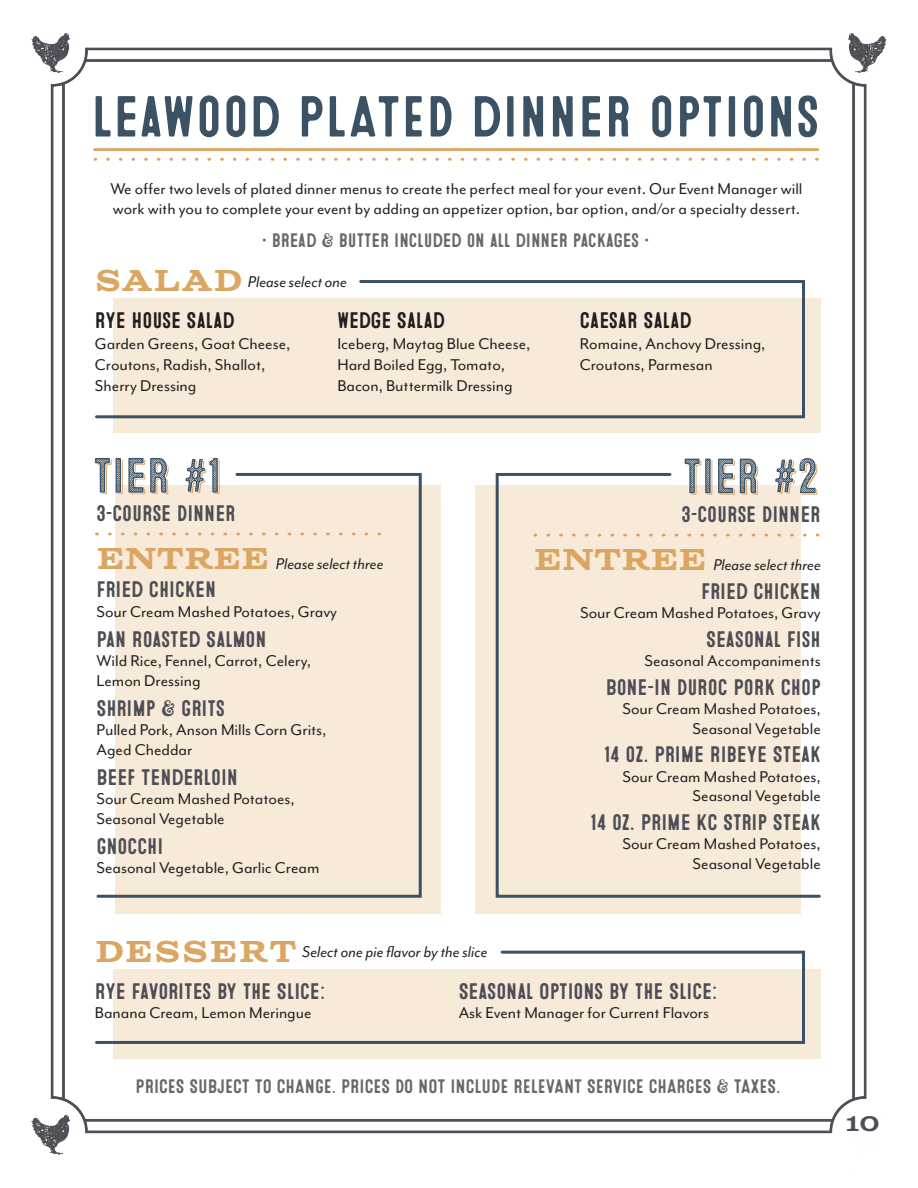
<style>
.page{position:relative;width:918px;height:1188px;background:#fff}
.page>*{position:absolute;margin:0;border:0;box-sizing:border-box;transform-origin:0 0}
.t1{font:57.75px "Microbrew Soft One";letter-spacing:.02em;color:#3b5164}
.t2{font:22.5px "Microbrew Soft One";color:#4d4e56}
.t3{font:22.5px "Microbrew Soft One";color:#231f20}
.t4{font:700 21px "Columbia Titling";color:#4d4e56}
.t5{font:19.5px "Microbrew Soft One";color:#6c6763}
.t6{font:18px/19.5px "Mr Eaves Mod OT";color:#231f20}
.t7{font:italic 18px "Mr Eaves Mod OT";color:#231f20}
.s1{font-family:"Columbia Titling";font-weight:700;font-style:normal;font-size:30px;color:#dba662}
</style>
<div class="page">
<img style="left:31px;top:33px;width:856px;height:1122px">
<hr style="left:93px;top:148px;width:726px;height:3px;background:#dba662">
<svg style="left:95px;top:158px;width:722px;height:3px"></svg>
<div style="left:114px;top:299px;width:707px;height:134px;background:#f7ead8"></div>
<svg style="left:94px;top:279px;width:713px;height:141px"></svg>
<div style="left:114px;top:969px;width:707px;height:90px;background:#f7ead8"></div>
<svg style="left:94px;top:949px;width:713px;height:96px"></svg>
<div style="left:115px;top:486px;width:325px;height:428px;background:#f7ead8"></div>
<svg style="left:95px;top:471px;width:328px;height:428px"></svg>
<svg style="left:96px;top:533px;width:284px;height:2px"></svg>
<div style="left:476px;top:486px;width:325px;height:428px;background:#f7ead8"></div>
<svg style="left:494px;top:471px;width:328px;height:428px"></svg>
<svg style="left:535px;top:534px;width:283px;height:2px"></svg>
<svg style="left:95px;top:458px;width:74px;height:36px"></svg>
<svg style="left:185px;top:458px;width:35px;height:36px"></svg>
<svg style="left:685px;top:459px;width:27px;height:36px"></svg>
<svg style="left:718px;top:459px;width:40px;height:36px"></svg>
<svg style="left:775px;top:458px;width:42px;height:37px"></svg>
<p class="t1" style="left:91px;top:84px;width:730px">LEAWOOD PLATED DINNER OPTIONS</p>
<p class="t6" style="left:110px;top:180px;width:694px">We offer two levels of plated dinner menus to create the perfect meal for your event. Our Event Manager will work with you to complete your event by adding an appetizer option, bar option, and/or a specialty dessert.</p>
<p class="t5" style="left:262px;top:229px;width:389px">• BREAD &amp; BUTTER INCLUDED ON ALL DINNER PACKAGES •</p>
<p class="t7" style="left:95px;top:272px;width:254px"><span class="s1">SALAD</span> Please select one</p>
<p class="t3" style="left:95px;top:308px;width:141px">RYE HOUSE SALAD</p>
<p class="t6" style="left:95px;top:334px;width:197px;line-height:21px">Garden Greens, Goat Cheese,<br>Croutons, Radish, Shallot,<br>Sherry Dressing</p>
<p class="t3" style="left:337px;top:308px;width:109px">WEDGE SALAD</p>
<p class="t6" style="left:337px;top:334px;width:195px;line-height:21px">Iceberg, Maytag Blue Cheese,<br>Hard Boiled Egg, Tomato,<br>Bacon, Buttermilk Dressing</p>
<p class="t3" style="left:580px;top:308px;width:113px">CAESAR SALAD</p>
<p class="t6" style="left:580px;top:334px;width:187px;line-height:21px">Romaine, Anchovy Dressing,<br>Croutons, Parmesan</p>
<p class="t2" style="left:96px;top:500px;width:141px">3-COURSE DINNER</p>
<p class="t7" style="left:96px;top:553px;width:289px"><span class="s1">ENTREE</span> Please select three</p>
<p class="t2" style="left:96px;top:576px;width:121px">FRIED CHICKEN</p>
<p class="t6" style="left:96px;top:602px;width:242px">Sour Cream Mashed Potatoes, Gravy</p>
<p class="t2" style="left:96px;top:626px;width:171px">PAN ROASTED SALMON</p>
<p class="t6" style="left:96px;top:651px;width:216px">Wild Rice, Fennel, Carrot, Celery,<br>Lemon Dressing</p>
<p class="t2" style="left:96px;top:695px;width:130px">SHRIMP &amp; GRITS</p>
<p class="t6" style="left:96px;top:720px;width:232px">Pulled Pork, Anson Mills Corn Grits,<br>Aged Cheddar</p>
<p class="t2" style="left:96px;top:764px;width:143px">BEEF TENDERLOIN</p>
<p class="t6" style="left:96px;top:789px;width:200px">Sour Cream Mashed Potatoes,<br>Seasonal Vegetable</p>
<p class="t2" style="left:96px;top:833px;width:68px">GNOCCHI</p>
<p class="t6" style="left:96px;top:858px;width:224px">Seasonal Vegetable, Garlic Cream</p>
<p class="t2" style="left:681px;top:501px;width:141px">3-COURSE DINNER</p>
<p class="t7" style="left:534px;top:555px;width:289px"><span class="s1">ENTREE</span> Please select three</p>
<p class="t2" style="left:701px;top:578px;width:121px">FRIED CHICKEN</p>
<p class="t6" style="left:580px;top:603px;width:242px">Sour Cream Mashed Potatoes, Gravy</p>
<p class="t2" style="left:706px;top:626px;width:116px">SEASONAL FISH</p>
<p class="t6" style="left:645px;top:651px;width:178px">Seasonal Accompaniments</p>
<p class="t2" style="left:606px;top:674px;width:217px">BONE-IN DUROC PORK CHOP</p>
<p class="t6" style="left:622px;top:699px;width:200px;text-align:right">Sour Cream Mashed Potatoes,<br>Seasonal Vegetable</p>
<p class="t2" style="left:604px;top:741px;width:218px">14 OZ. PRIME RIBEYE STEAK</p>
<p class="t6" style="left:622px;top:767px;width:200px;text-align:right">Sour Cream Mashed Potatoes,<br>Seasonal Vegetable</p>
<p class="t2" style="left:591px;top:809px;width:232px">14 OZ. PRIME KC STRIP STEAK</p>
<p class="t6" style="left:622px;top:834px;width:200px;text-align:right">Sour Cream Mashed Potatoes,<br>Seasonal Vegetable</p>
<p class="t7" style="left:95px;top:942px;width:394px"><span class="s1">DESSERT</span> Select one pie flavor by the slice</p>
<p class="t2" style="left:95px;top:978px;width:232px">RYE FAVORITES BY THE SLICE:</p>
<p class="t6" style="left:95px;top:1003px;width:218px">Banana Cream, Lemon Meringue</p>
<p class="t2" style="left:459px;top:978px;width:260px">SEASONAL OPTIONS BY THE SLICE:</p>
<p class="t6" style="left:459px;top:1003px;width:252px">Ask Event Manager for Current Flavors</p>
<p class="t5" style="left:136px;top:1075px;width:646px">PRICES SUBJECT TO CHANGE. PRICES DO NOT INCLUDE RELEVANT SERVICE CHARGES &amp; TAXES.</p>
<p class="t4" style="left:846px;top:1111px;width:36px">10</p>
</div>
